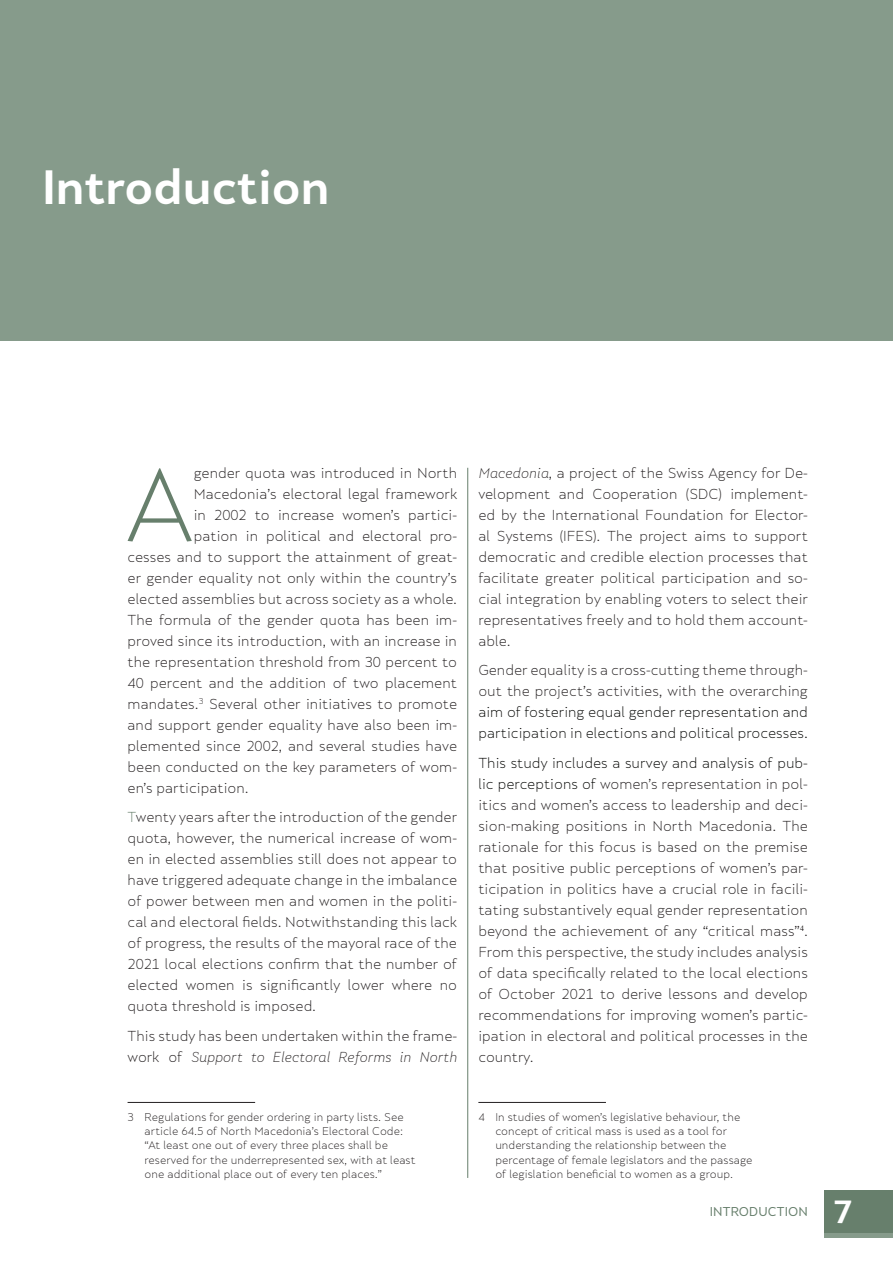
<style>
.page{position:relative;width:893px;height:1263px;background:#fff}
.page>*{position:absolute;margin:0;border:0;box-sizing:border-box;transform-origin:0 0}
._1_Paragraph{font:300 97.05px "Skola Sans";color:#677f6c}
.t1{font:700 45px "Skola Sans";color:#fff}
.t2{font:700 30px "Skola Sans";color:#fff}
._1_Paragraph-2{font:300 13.5px/21px "Skola Sans";color:#231f20;text-align:justify}
.t3{font:300 13.5px/21px "Skola Sans";color:#040503;text-align:justify}
.t4{font:12px "Skola Sans";color:#677f6c}
.Footnote{font:300 10.5px/14.2px "Skola Sans";color:#231f20}
.s1{color:#677f6c}
.s2{font-family:"Skola Sans It"}
.s3{color:#231f20}
.s4{color:#040503}
</style>
<div class="page">
<div style="left:0;top:0;width:893px;height:340px;background:#869b8b"></div>
<hr style="left:467px;top:468px;width:1px;height:710px;background:#677f6c">
<div style="left:825px;top:1229px;width:68px;height:8px;background:#869b8b"></div>
<div style="left:825px;top:1191px;width:68px;height:42px;background:#677f6c"></div>
<hr style="left:128px;top:1102px;width:127px;height:1px;background:#231f20">
<hr style="left:478px;top:1102px;width:128px;height:1px;background:#231f20">
<p class="t1" style="left:43px;top:159px;width:289px">Introduction</p>
<p class="_1_Paragraph" style="left:126px;top:448px;width:70px">A</p>
<p class="_1_Paragraph-2" style="left:194px;top:462px;width:265px">gender quota was introduced in North</p>
<p class="_1_Paragraph-2" style="left:194px;top:483px;width:265px">Macedonia’s electoral legal framework</p>
<p class="_1_Paragraph-2" style="left:194px;top:504px;width:265px">in 2002 to increase women’s partici-</p>
<p class="_1_Paragraph-2" style="left:194px;top:525px;width:265px">pation in political and electoral pro-</p>
<p class="_1_Paragraph-2" style="left:128px;top:546px;width:331px">cesses and to support the attainment of great-</p>
<p class="_1_Paragraph-2" style="left:128px;top:567px;width:331px">er gender equality not only within the country’s</p>
<p class="_1_Paragraph-2" style="left:128px;top:588px;width:331px">elected assemblies but across society as a whole.</p>
<p class="_1_Paragraph-2" style="left:128px;top:609px;width:331px">The formula of the gender quota has been im-</p>
<p class="_1_Paragraph-2" style="left:128px;top:630px;width:331px">proved since its introduction, with an increase in</p>
<p class="_1_Paragraph-2" style="left:128px;top:651px;width:331px">the representation threshold from 30 percent to</p>
<p class="_1_Paragraph-2" style="left:128px;top:672px;width:331px">40 percent and the addition of two placement</p>
<p class="_1_Paragraph-2" style="left:128px;top:693px;width:331px">mandates.<sup>3</sup> Several other initiatives to promote</p>
<p class="_1_Paragraph-2" style="left:128px;top:714px;width:331px">and support gender equality have also been im-</p>
<p class="_1_Paragraph-2" style="left:128px;top:735px;width:331px">plemented since 2002, and several studies have</p>
<p class="_1_Paragraph-2" style="left:128px;top:756px;width:331px">been conducted on the key parameters of wom-</p>
<p class="_1_Paragraph-2" style="left:128px;top:777px;width:123px">en’s participation.</p>
<p class="_1_Paragraph-2" style="left:128px;top:807px;width:331px"><span class="s1">T</span>wenty years after the introduction of the gender quota, however, the numerical increase of wom&shy;en in elected assemblies still does not appear to have triggered adequate change in the imbalance of power between men and women in the politi&shy;cal and electoral fields. Notwithstanding this lack of progress, the results of the mayoral race of the 2021 local elections confirm that the number of elected women is significantly lower where no quota threshold is imposed.</p>
<p class="_1_Paragraph-2" style="left:128px;top:1025px;width:331px">This study has been undertaken within the frame&shy;work of <span class="s2">Support to Electoral Reforms in North</span></p>
<p class="Footnote" style="left:145px;top:1110px;width:273px;text-indent:-17px">3 Regulations for gender ordering in party lists. See article 64.5 of North Macedonia’s Electoral Code: “At least one out of every three places shall be reserved for the underrepresented sex, with at least one additional place out of every ten places.”</p>
<p class="_1_Paragraph-2" style="left:478px;top:462px;width:331px"><span class="s2">Macedonia</span>, a project of the Swiss Agency for De&shy;velopment and Cooperation (SDC) implement&shy;ed by the International Foundation for Elector&shy;al Systems (IFES). The project aims to support democratic and credible election processes that facilitate greater political participation and so&shy;cial integration by enabling voters to select their representatives freely and to hold them account&shy;able.</p>
<p class="t3" style="left:478px;top:660px;width:331px"><span class="s3">Gender equality is a cross-cutting theme through&shy;out the project’s activities, with the overarching </span>aim of fostering equal gender representation and participation in elections and political processes.</p>
<p class="_1_Paragraph-2" style="left:478px;top:752px;width:331px"><span class="s4">This study includes a survey and analysis of pub&shy;lic perceptions of</span> women’s representation in pol&shy;itics and women’s access to leadership and deci&shy;sion-making positions in North Macedonia. The rationale for this focus is based on the premise that positive public perceptions of women’s par&shy;ticipation in politics have a crucial role in facili&shy;tating substantively equal gender representation beyond the achievement of any “critical mass”<sup>4</sup>.<br>From this perspective, the study includes analysis of data specifically related to the local elections of October 2021 to derive lessons and develop recommendations for improving women’s partic&shy;ipation in electoral and political processes in the country.</p>
<p class="Footnote" style="left:495px;top:1110px;width:259px;text-indent:-17px">4 In studies of women’s legislative behaviour, the concept of critical mass is used as a tool for understanding the relationship between the percentage of female legislators and the passage of legislation beneficial to women as a group.</p>
<p class="t4" style="left:710px;top:1205px;width:9px">INTROD</p>
<p class="t4" style="left:758px;top:1205px;width:19px">UCTION</p>
<h3 class="t2" style="left:833px;top:1193px;width:21px">7</h3>
</div>
